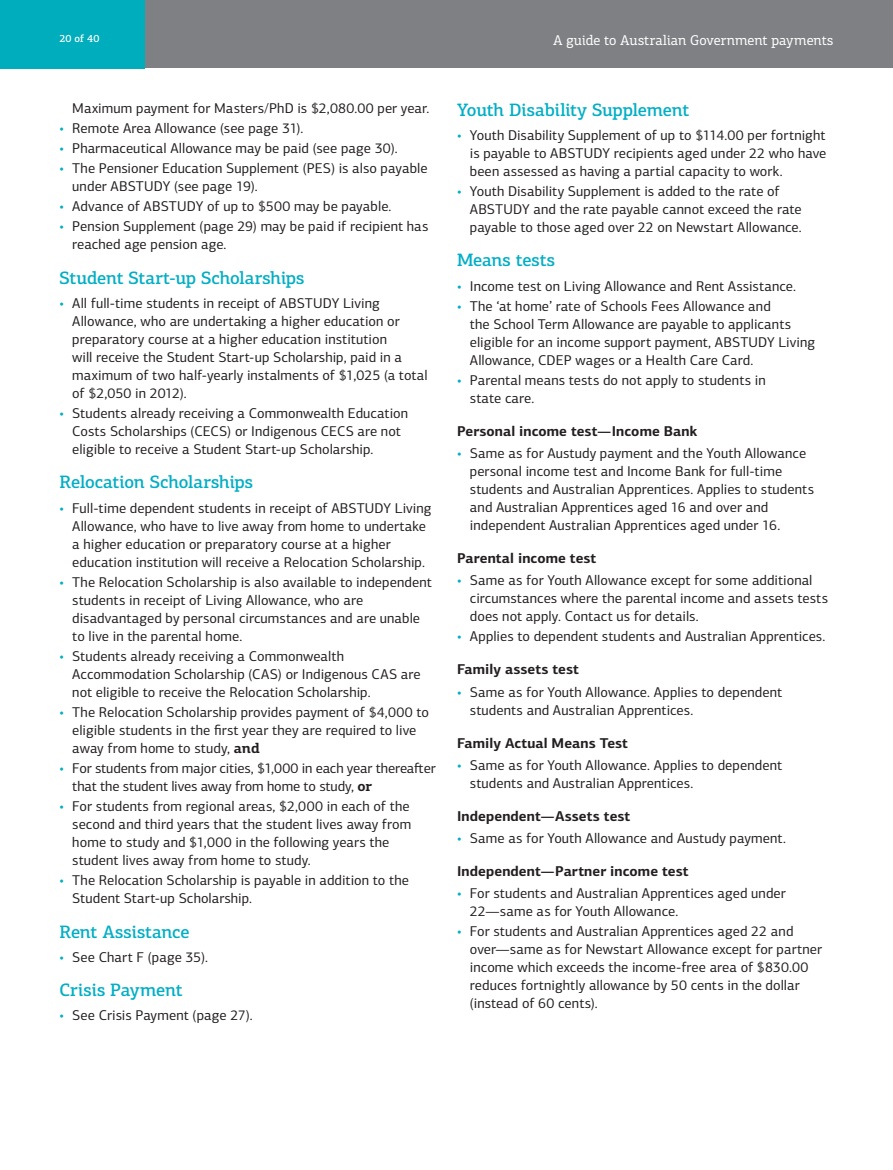
<style>
.page{position:relative;width:893px;height:1170px;background:#fff}
.page>*{position:absolute;margin:0;border:0;box-sizing:border-box;transform-origin:0 0}
.t1{font:500 18px "PF Centro Slab Pro";letter-spacing:-.015em;color:#00aec5}
.t2{font:14.25px/18px "PF Centro Sans Pro";letter-spacing:.005em;color:#231f20}
.t3{font:700 14.25px "PF Centro Sans Pro";letter-spacing:.005em;color:#231f20}
.t4{font:14.25px "PF Centro Slab Pro";color:#fff}
.t5{font:500 10.5px "PF Centro Slab Pro";color:#fff}
.s1{color:#00aec5}
.s2{font-family:"PF Centro Slab Pro";font-weight:700}
</style>
<div class="page">
<div style="left:0;top:0;width:893px;height:68px;background:#7e8083"></div>
<div style="left:0;top:0;width:145px;height:68px;background:#00adbc"></div>
<p class="t5" style="left:60px;top:32px;width:41px">20 of 40</p>
<p class="t4" style="left:553px;top:31px;width:282px">A guide to Australian Government payments</p>
<p class="t2" style="left:72px;top:99px;width:359px">Maximum payment for Masters/PhD is $2,080.00 per year.</p>
<p class="t2" style="left:60px;top:119px;width:245px"><span class="s1">•</span> Remote Area Allowance (see page 31).</p>
<p class="t2" style="left:60px;top:139px;width:340px"><span class="s1">•</span> Pharmaceutical Allowance may be paid (see page 30).</p>
<p class="t2" style="left:72px;top:159px;width:357px;text-indent:-13px"><span class="s1">•</span> The Pensioner Education Supplement (PES) is also payable under ABSTUDY (see page 19).</p>
<p class="t2" style="left:60px;top:197px;width:334px"><span class="s1">•</span> Advance of ABSTUDY of up to $500 may be payable.</p>
<p class="t2" style="left:72px;top:218px;width:358px;text-indent:-13px"><span class="s1">•</span> Pension Supplement (page 29) may be paid if recipient has reached age pension age.</p>
<p class="t1" style="left:60px;top:266px;width:246px">Student Start-up Scholarships</p>
<p class="t2" style="left:72px;top:294px;width:357px;text-indent:-13px"><span class="s1">•</span> All full-time students in receipt of ABSTUDY Living Allowance, who are undertaking a higher education or preparatory course at a higher education institution<br>will receive the Student Start-up Scholarship, paid in a maximum of two half-yearly instalments of $1,025 (a total of $2,050 in 2012).</p>
<p class="t2" style="left:72px;top:404px;width:337px;text-indent:-13px"><span class="s1">•</span> Students already receiving a Commonwealth Education<br>Costs Scholarships (CECS) or Indigenous CECS are not eligible to receive a Student Start-up Scholarship.</p>
<p class="t1" style="left:60px;top:471px;width:195px">Relocation Scholarships</p>
<p class="t2" style="left:72px;top:498px;width:361px;text-indent:-13px"><span class="s1">•</span> Full-time dependent students in receipt of ABSTUDY Living Allowance, who have to live away from home to undertake a higher education or preparatory course at a higher education institution will receive a Relocation Scholarship.</p>
<p class="t2" style="left:72px;top:573px;width:361px;text-indent:-13px"><span class="s1">•</span> The Relocation Scholarship is also available to independent students in receipt of Living Allowance, who are disadvantaged by personal circumstances and are unable to live in the parental home.</p>
<p class="t2" style="left:72px;top:647px;width:350px;text-indent:-13px"><span class="s1">•</span> Students already receiving a Commonwealth<br>Accommodation Scholarship (CAS) or Indigenous CAS are not eligible to receive the Relocation Scholarship.</p>
<p class="t2" style="left:72px;top:703px;width:358px;text-indent:-13px"><span class="s1">•</span> The Relocation Scholarship provides payment of $4,000 to eligible students in the first year they are required to live away from home to study, <span class="s2">and</span></p>
<p class="t2" style="left:72px;top:759px;width:365px;text-indent:-13px"><span class="s1">•</span> For students from major cities, $1,000 in each year thereafter that the student lives away from home to study, <span class="s2">or</span></p>
<p class="t2" style="left:72px;top:797px;width:340px;text-indent:-13px"><span class="s1">•</span> For students from regional areas, $2,000 in each of the second and third years that the student lives away from home to study and $1,000 in the following years the student lives away from home to study.</p>
<p class="t2" style="left:72px;top:871px;width:338px;text-indent:-13px"><span class="s1">•</span> The Relocation Scholarship is payable in addition to the<br>Student Start-up Scholarship.</p>
<p class="t1" style="left:60px;top:920px;width:132px">Rent Assistance</p>
<p class="t2" style="left:60px;top:948px;width:150px"><span class="s1">•</span> See Chart F (page 35).</p>
<p class="t1" style="left:60px;top:978px;width:125px">Crisis Payment</p>
<p class="t2" style="left:60px;top:1006px;width:195px"><span class="s1">•</span> See Crisis Payment (page 27).</p>
<p class="t1" style="left:457px;top:98px;width:234px">Youth Disability Supplement</p>
<p class="t2" style="left:470px;top:126px;width:358px;text-align:justify;text-indent:-13px"><span class="s1">•</span> Youth Disability Supplement of up to $114.00 per fortnight is payable to ABSTUDY recipients aged under 22 who have been assessed as having a partial capacity to work.</p>
<p class="t2" style="left:470px;top:182px;width:333px;text-indent:-13px"><span class="s1">•</span> Youth Disability Supplement is added to the rate of<br>ABSTUDY and the rate payable cannot exceed the rate payable to those aged over 22 on Newstart Allowance.</p>
<p class="t1" style="left:457px;top:249px;width:100px">Means tests</p>
<p class="t2" style="left:457px;top:277px;width:341px"><span class="s1">•</span> Income test on Living Allowance and Rent Assistance.</p>
<p class="t2" style="left:470px;top:297px;width:347px;text-indent:-13px"><span class="s1">•</span> The ‘at home’ rate of Schools Fees Allowance and<br>the School Term Allowance are payable to applicants eligible for an income support payment, ABSTUDY Living Allowance, CDEP wages or a Health Care Card.</p>
<p class="t2" style="left:470px;top:371px;width:297px;text-indent:-13px"><span class="s1">•</span> Parental means tests do not apply to students in state care.</p>
<p class="t3" style="left:457px;top:422px;width:242px">Personal income test—Income Bank</p>
<p class="t2" style="left:470px;top:444px;width:346px;text-indent:-13px"><span class="s1">•</span> Same as for Austudy payment and the Youth Allowance personal income test and Income Bank for full-time students and Australian Apprentices. Applies to students and Australian Apprentices aged 16 and over and independent Australian Apprentices aged under 16.</p>
<p class="t3" style="left:457px;top:549px;width:141px">Parental income test</p>
<p class="t2" style="left:470px;top:571px;width:360px;text-indent:-13px"><span class="s1">•</span> Same as for Youth Allowance except for some additional circumstances where the parental income and assets tests does not apply. Contact us for details.</p>
<p class="t2" style="left:457px;top:627px;width:370px"><span class="s1">•</span> Applies to dependent students and Australian Apprentices.</p>
<p class="t3" style="left:457px;top:660px;width:123px">Family assets test</p>
<p class="t2" style="left:470px;top:682px;width:314px;text-indent:-13px"><span class="s1">•</span> Same as for Youth Allowance. Applies to dependent students and Australian Apprentices.</p>
<p class="t3" style="left:457px;top:733px;width:172px">Family Actual Means Test</p>
<p class="t2" style="left:470px;top:756px;width:314px;text-indent:-13px"><span class="s1">•</span> Same as for Youth Allowance. Applies to dependent students and Australian Apprentices.</p>
<p class="t3" style="left:457px;top:806px;width:175px">Independent—Assets test</p>
<p class="t2" style="left:457px;top:829px;width:330px"><span class="s1">•</span> Same as for Youth Allowance and Austudy payment.</p>
<p class="t3" style="left:457px;top:861px;width:233px">Independent—Partner income test</p>
<p class="t2" style="left:470px;top:884px;width:317px;text-indent:-13px"><span class="s1">•</span> For students and Australian Apprentices aged under<br>22—same as for Youth Allowance.</p>
<p class="t2" style="left:470px;top:922px;width:354px;text-indent:-13px"><span class="s1">•</span> For students and Australian Apprentices aged 22 and over—same as for Newstart Allowance except for partner income which exceeds the income-free area of $830.00 reduces fortnightly allowance by 50 cents in the dollar (instead of 60 cents).</p>
</div>
